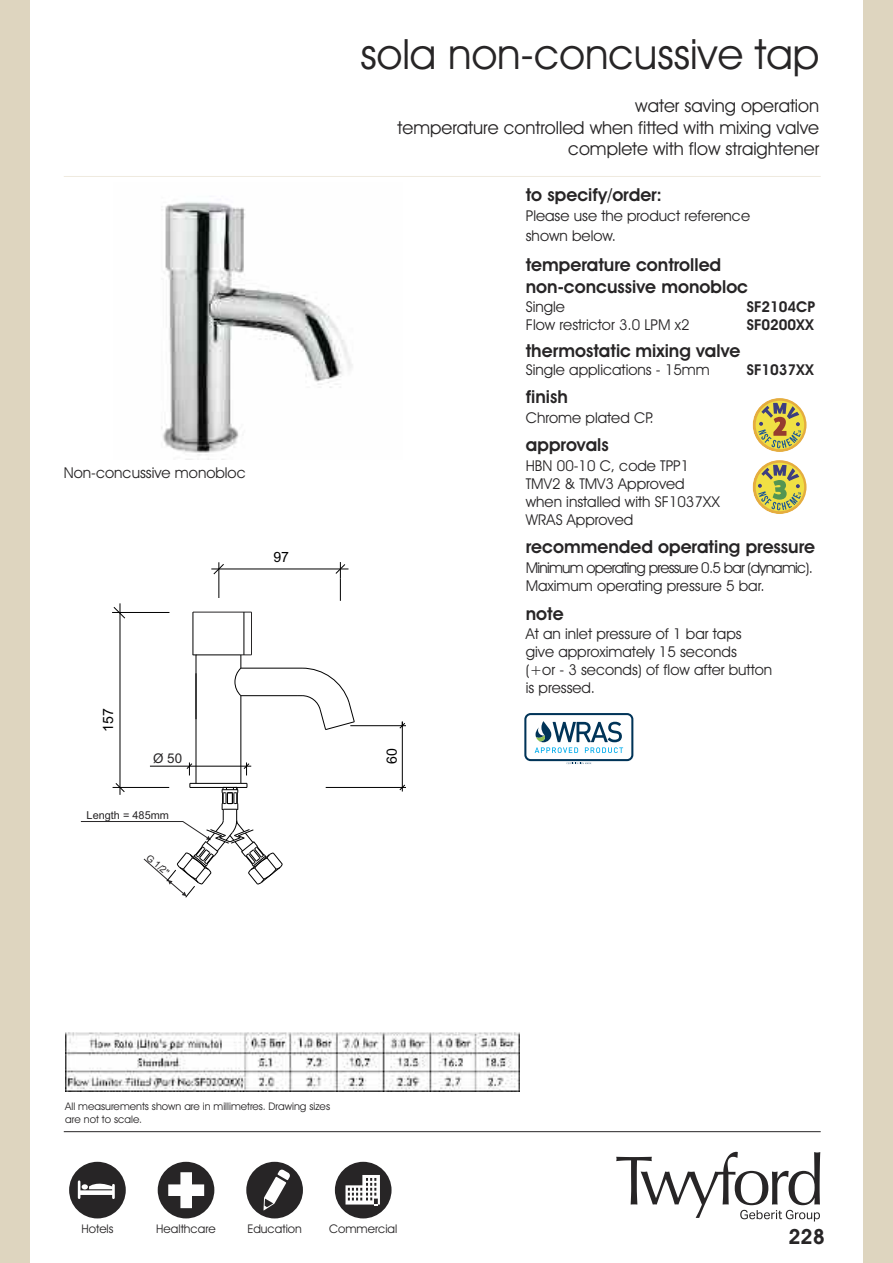
<style>
.page{position:relative;width:893px;height:1263px;background:#fff}
.page>*{position:absolute;margin:0;border:0;box-sizing:border-box;transform-origin:0 0}
.t1{font:42px "Avant Garde IT Cby BT";color:#272526}
.t2{font:600 21px "Avant Garde IT Cby BT";color:#272526}
.t3{font:600 18px/21.6px "Avant Garde IT Cby BT";color:#272526}
.t4{font:18px/21.6px "Avant Garde IT Cby BT";color:#272526;text-align:right}
.t5{font:15px/18px "Avant Garde IT Cby BT";color:#272526}
.t6{font:15px/18px "Avant Garde IT Cby BT";letter-spacing:-.05em;color:#272526}
.t7{font:600 15px "Avant Garde IT Cby BT";color:#272526}
.t8{font:14.1px "Arial";color:#000}
.t9{font:13.35px "Arial";color:#272526}
.t10{font:12px "Avant Garde IT Cby BT";color:#272526}
.t11{font:10.95px "Arial";color:#272526}
.t12{font:10.5px/12.6px "Avant Garde IT Cby BT";color:#272526}
.t13{font:9.45px "Arial";color:#272526}
</style>
<div class="page">
<svg style="left:616px;top:1152px;width:204px;height:69px"></svg>
<hr style="left:64px;top:1131px;width:757px;height:1px;background:#272526">
<hr style="left:64px;top:176px;width:757px;height:1px;background:#efeadf">
<div style="left:334px;top:1161px;width:59px;height:58px;background:#272526;border-radius:50%"></div>
<div style="left:333px;top:1159px;width:61px;height:62px;border:2px solid #fff;border-radius:50%"></div>
<svg style="left:345px;top:1175px;width:35px;height:31px"></svg>
<div style="left:245px;top:1161px;width:59px;height:58px;background:#272526;border-radius:50%"></div>
<div style="left:244px;top:1159px;width:61px;height:62px;border:2px solid #fff;border-radius:50%"></div>
<svg style="left:263px;top:1169px;width:27px;height:41px"></svg>
<div style="left:157px;top:1161px;width:58px;height:58px;background:#272526;border-radius:50%"></div>
<div style="left:155px;top:1159px;width:62px;height:62px;border:2px solid #fff;border-radius:50%"></div>
<svg style="left:168px;top:1172px;width:36px;height:36px"></svg>
<div style="left:68px;top:1161px;width:59px;height:58px;background:#272526;border-radius:50%"></div>
<div style="left:67px;top:1159px;width:61px;height:62px;border:2px solid #fff;border-radius:50%"></div>
<svg style="left:78px;top:1180px;width:37px;height:19px"></svg>
<hr style="left:193px;top:612px;width:58px;height:1px;background:#272526">
<hr style="left:251px;top:612px;width:1px;height:43px;background:#272526">
<hr style="left:241px;top:696px;width:1px;height:87px;background:#000">
<hr style="left:196px;top:655px;width:45px;height:1px;background:#000">
<hr style="left:193px;top:612px;width:1px;height:43px;background:#000">
<hr style="left:241px;top:695px;width:57px;height:1px;background:#000">
<hr style="left:241px;top:668px;width:61px;height:1px;background:#000">
<hr style="left:244px;top:612px;width:1px;height:43px;background:#000">
<svg style="left:114px;top:607px;width:11px;height:11px"></svg>
<hr style="left:150px;top:766px;width:101px;height:1px;background:#000">
<svg style="left:235px;top:655px;width:16px;height:41px"></svg>
<svg style="left:298px;top:668px;width:57px;height:62px"></svg>
<svg style="left:81px;top:783px;width:202px;height:114px"></svg>
<hr style="left:196px;top:655px;width:1px;height:128px;background:#000">
<hr style="left:112px;top:612px;width:57px;height:1px;background:#000">
<hr style="left:326px;top:787px;width:67px;height:1px;background:#000">
<hr style="left:350px;top:725px;width:43px;height:1px;background:#000">
<hr style="left:219px;top:562px;width:1px;height:36px;background:#000">
<svg style="left:211px;top:564px;width:13px;height:10px"></svg>
<svg style="left:336px;top:562px;width:12px;height:39px"></svg>
<hr style="left:219px;top:569px;width:121px;height:1px;background:#000">
<hr style="left:120px;top:603px;width:1px;height:192px;background:#000">
<svg style="left:393px;top:785px;width:13px;height:6px"></svg>
<hr style="left:402px;top:722px;width:1px;height:65px;background:#000">
<svg style="left:393px;top:722px;width:13px;height:6px"></svg>
<svg style="left:187px;top:762px;width:5px;height:13px"></svg>
<svg style="left:244px;top:762px;width:5px;height:13px"></svg>
<img style="left:161px;top:202px;width:192px;height:257px">
<img style="left:65px;top:1033px;width:454px;height:58px">
<svg style="left:753px;top:398px;width:53px;height:54px"></svg>
<svg style="left:753px;top:460px;width:53px;height:54px"></svg>
<div style="left:863px;top:0;width:30px;height:1263px;background:#ded5bf"></div>
<div style="left:0;top:0;width:30px;height:1263px;background:#ded5bf"></div>
<svg style="left:535px;top:721px;width:88px;height:32px"></svg>
<div style="left:524px;top:713px;width:109px;height:48px;border:2px solid #003458;border-radius:5px"></div>
<svg style="left:567px;top:762px;width:24px;height:2px"></svg>
<p class="t5" style="left:64px;top:465px;width:184px">Non-concussive monobloc</p>
<p class="t8" style="left:273px;top:552px;width:17px">97</p>
<p class="t8" style="left:103px;top:732px;width:25px;rotate:-90deg">157</p>
<p class="t9" style="left:153px;top:753px;width:31px">Ø 50</p>
<p class="t11" style="left:87px;top:811px;width:84px">Length = 485mm</p>
<p class="t13" style="left:150px;top:853px;width:28px;rotate:40deg">G 1/2"</p>
<h1 class="t1" style="left:361px;top:40px;width:460px">sola non-concussive tap</h1>
<p class="t4" style="left:398px;top:96px;width:423px">water saving operation<br>temperature controlled when fitted with mixing valve complete with flow straightener</p>
<p class="t8" style="left:386px;top:764px;width:17px;rotate:-90deg">60</p>
<p class="t3" style="left:526px;top:186px;width:138px">to specify/order:</p>
<p class="t5" style="left:526px;top:207px;width:226px;line-height:20.1px">Please use the product reference shown below.</p>
<p class="t3" style="left:526px;top:255px;width:224px">temperature controlled non-concussive monobloc</p>
<p class="t5" style="left:526px;top:299px;width:41px">Single</p>
<p class="t7" style="left:747px;top:301px;width:70px">SF2104CP</p>
<p class="t5" style="left:526px;top:317px;width:165px">Flow restrictor 3.0 LPM x2</p>
<p class="t7" style="left:747px;top:319px;width:68px">SF0200XX</p>
<p class="t3" style="left:526px;top:341px;width:216px">thermostatic mixing valve</p>
<p class="t5" style="left:526px;top:362px;width:186px">Single applications - 15mm</p>
<p class="t7" style="left:747px;top:364px;width:68px">SF1037XX</p>
<p class="t3" style="left:526px;top:388px;width:44px">finish</p>
<p class="t5" style="left:526px;top:410px;width:130px">Chrome plated CP.</p>
<p class="t3" style="left:526px;top:436px;width:85px">approvals</p>
<p class="t5" style="left:526px;top:458px;width:196px">HBN 00-10 C, code TPP1<br>TMV2 &amp; TMV3 Approved when installed with SF1037XX<br>WRAS Approved</p>
<p class="t3" style="left:526px;top:538px;width:291px">recommended operating pressure</p>
<p class="t6" style="left:526px;top:560px;width:289px">Minimum operating pressure 0.5 bar (dynamic).<br>Maximum operating pressure 5 bar.</p>
<p class="t3" style="left:526px;top:604px;width:39px">note</p>
<p class="t5" style="left:526px;top:626px;width:248px">At an inlet pressure of 1 bar taps give approximately 15 seconds<br>(+or - 3 seconds) of flow after button is pressed.</p>
<p class="t12" style="left:65px;top:1101px;width:266px">All measurements shown are in millimetres. Drawing sizes are not to scale.</p>
<p class="t10" style="left:81px;top:1225px;width:33px">Hotels</p>
<p class="t10" style="left:156px;top:1225px;width:61px">Healthcare</p>
<p class="t10" style="left:247px;top:1225px;width:56px">Education</p>
<p class="t10" style="left:329px;top:1225px;width:70px">Commercial</p>
<h2 class="t2" style="left:788px;top:1229px;width:38px">228</h2>
</div>
